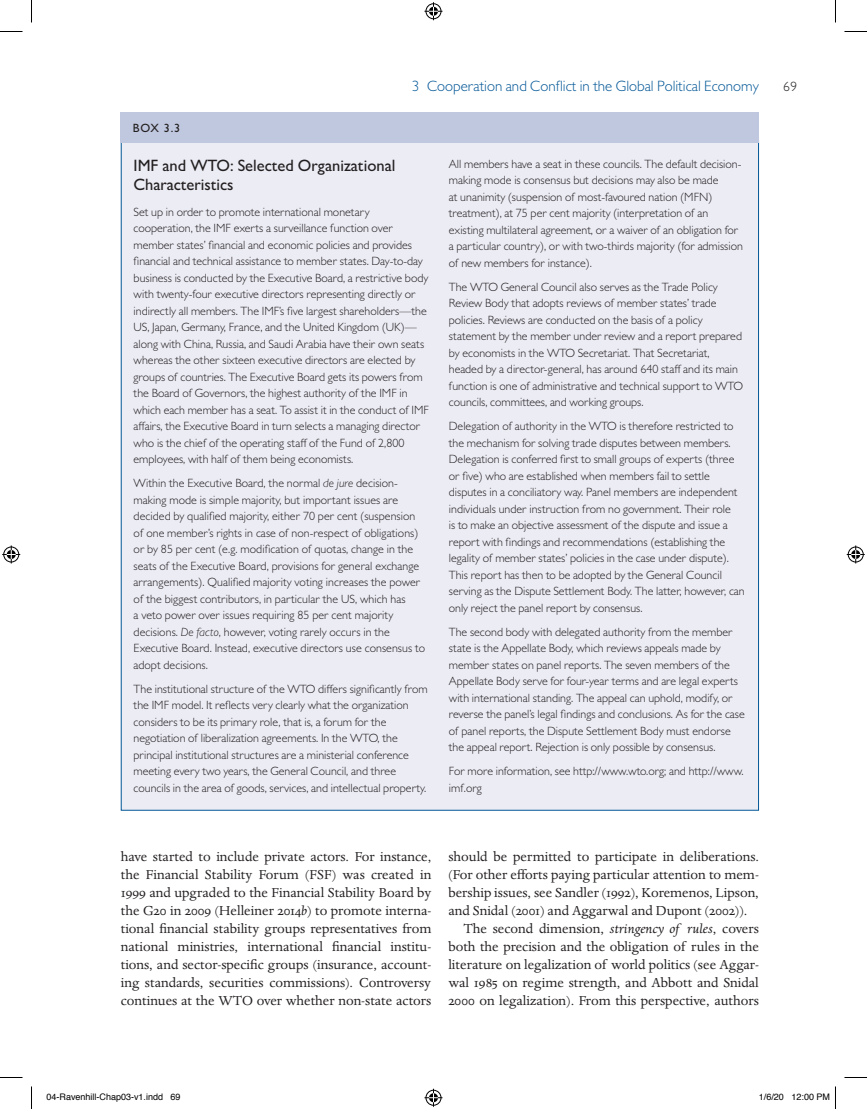
<style>
.page{position:relative;width:867px;height:1109px;background:#fff}
.page>*{position:absolute;margin:0;border:0;box-sizing:border-box;transform-origin:0 0}
.t1{font:500 16.5px/19.5px "Gill Sans MT Std";color:#231f20}
.t2{font:15px/18px "Dante MT Std";color:#231f20;text-align:justify}
.t3{font:300 15px "Gill Sans MT Std";color:#035796}
.t4{font:300 13.5px "Gill Sans MT Std";color:#231f20}
.t5{font:300 12px/16.5px "Gill Sans MT Std";color:#231f20}
.t6{font:500 12px "Gill Sans MT Std";color:#231f20}
.t7{font:9px "Helvetica";color:#000}
.s1{font-style:italic}
</style>
<div class="page">
<div style="left:121px;top:141px;width:637px;height:669px;background:#ececf5"></div>
<div style="left:121px;top:112px;width:638px;height:30px;background:#c0c8df"></div>
<svg style="left:0;top:31px;width:22px;height:1px"></svg>
<svg style="left:844px;top:31px;width:23px;height:1px"></svg>
<svg style="left:0;top:1077px;width:22px;height:1px"></svg>
<svg style="left:844px;top:1077px;width:23px;height:1px"></svg>
<svg style="left:31px;top:0;width:1px;height:22px"></svg>
<svg style="left:31px;top:1086px;width:1px;height:23px"></svg>
<svg style="left:835px;top:0;width:1px;height:22px"></svg>
<svg style="left:424px;top:2px;width:18px;height:18px"></svg>
<svg style="left:424px;top:1089px;width:18px;height:18px"></svg>
<svg style="left:2px;top:545px;width:18px;height:18px"></svg>
<svg style="left:846px;top:545px;width:18px;height:18px"></svg>
<svg style="left:835px;top:1086px;width:1px;height:23px"></svg>
<p class="t6" style="left:133px;top:121px;width:49px">BOX 3.3</p>
<p class="t3" style="left:412px;top:77px;width:348px">3 Cooperation and Conflict in the Global Political Economy</p>
<p class="t4" style="left:783px;top:78px;width:16px">69</p>
<h1 class="t1" style="left:134px;top:155px;width:263px">IMF and WTO: Selected Organizational<br>Characteristics</h1>
<p class="t5" style="left:134px;top:203px;width:297px">Set up in order to promote international monetary cooperation, the IMF exerts a surveillance function over member states’ financial and economic policies and provides financial and technical assistance to member states. Day-to-day business is conducted by the Executive Board, a restrictive body with twenty-four executive directors representing directly or indirectly all members. The IMF’s five largest shareholders—the US, Japan, Germany, France, and the United Kingdom (UK)— along with China, Russia, and Saudi Arabia have their own seats whereas the other sixteen executive directors are elected by groups of countries. The Executive Board gets its powers from the Board of Governors, the highest authority of the IMF in which each member has a seat. To assist it in the conduct of IMF affairs, the Executive Board in turn selects a managing director who is the chief of the operating staff of the Fund of 2,800 employees, with half of them being economists.</p>
<p class="t5" style="left:134px;top:475px;width:293px">Within the Executive Board, the normal <span class="s1">de jure</span> decision&shy;making mode is simple majority, but important issues are decided by qualified majority, either 70 per cent (suspension of one member’s rights in case of non-respect of obligations) or by 85 per cent (e.g. modification of quotas, change in the seats of the Executive Board, provisions for general exchange arrangements). Qualified majority voting increases the power of the biggest contributors, in particular the US, which has<br>a veto power over issues requiring 85 per cent majority decisions. <span class="s1">De facto</span>, however, voting rarely occurs in the Executive Board. Instead, executive directors use consensus to adopt decisions.</p>
<p class="t5" style="left:134px;top:680px;width:295px">The institutional structure of the WTO differs significantly from the IMF model. It reflects very clearly what the organization considers to be its primary role, that is, a forum for the negotiation of liberalization agreements. In the WTO, the principal institutional structures are a ministerial conference meeting every two years, the General Council, and three councils in the area of goods, services, and intellectual property.</p>
<p class="t5" style="left:449px;top:155px;width:295px">All members have a seat in these councils. The default decision&shy;making mode is consensus but decisions may also be made<br>at unanimity (suspension of most-favoured nation (MFN) treatment), at 75 per cent majority (interpretation of an existing multilateral agreement, or a waiver of an obligation for a particular country), or with two-thirds majority (for admission of new members for instance).</p>
<p class="t5" style="left:449px;top:278px;width:296px">The WTO General Council also serves as the Trade Policy Review Body that adopts reviews of member states’ trade policies. Reviews are conducted on the basis of a policy statement by the member under review and a report prepared by economists in the WTO Secretariat. That Secretariat, headed by a director-general, has around 640 staff and its main function is one of administrative and technical support to WTO councils, committees, and working groups.</p>
<p class="t5" style="left:449px;top:418px;width:297px">Delegation of authority in the WTO is therefore restricted to the mechanism for solving trade disputes between members.<br>Delegation is conferred first to small groups of experts (three or five) who are established when members fail to settle disputes in a conciliatory way. Panel members are independent individuals under instruction from no government. Their role<br>is to make an objective assessment of the dispute and issue a report with findings and recommendations (establishing the legality of member states’ policies in the case under dispute).<br>This report has then to be adopted by the General Council serving as the Dispute Settlement Body. The latter, however, can only reject the panel report by consensus.</p>
<p class="t5" style="left:449px;top:623px;width:297px">The second body with delegated authority from the member state is the Appellate Body, which reviews appeals made by member states on panel reports. The seven members of the Appellate Body serve for four-year terms and are legal experts with international standing. The appeal can uphold, modify, or reverse the panel’s legal findings and conclusions. As for the case of panel reports, the Dispute Settlement Body must endorse the appeal report. Rejection is only possible by consensus.</p>
<p class="t5" style="left:449px;top:763px;width:296px">For more information, see http://www.wto.org; and http://www. imf.org</p>
<p class="t2" style="left:121px;top:847px;width:312px">have started to include private actors. For instance, the Financial Stability Forum (FSF) was created in 1999 and upgraded to the Financial Stability Board by the G20 in 2009 (Helleiner 2014<span class="s1">b</span>) to promote interna&shy;tional financial stability groups representatives from national ministries, international financial institu&shy;tions, and sector-specific groups (insurance, account&shy;ing standards, securities commissions). Controversy continues at the WTO over whether non-state actors</p>
<p class="t2" style="left:448px;top:847px;width:312px">should be permitted to participate in deliberations.</p>
<p class="t2" style="left:448px;top:865px;width:312px">(For other efforts paying particular attention to mem-</p>
<p class="t2" style="left:448px;top:883px;width:312px">bership issues, see Sandler (1992), Koremenos, Lipson,</p>
<p class="t2" style="left:448px;top:901px;width:300px">and Snidal (2001) and Aggarwal and Dupont (2002)).</p>
<p class="t2" style="left:463px;top:919px;width:297px">The second dimension, <span class="s1">stringency of rules</span>, covers</p>
<p class="t2" style="left:448px;top:937px;width:312px">both the precision and the obligation of rules in the</p>
<p class="t2" style="left:448px;top:955px;width:312px">literature on legalization of world politics (see Aggar-</p>
<p class="t2" style="left:448px;top:973px;width:312px">wal 1985 on regime strength, and Abbott and Snidal</p>
<p class="t2" style="left:448px;top:991px;width:312px">2000 on legalization). From this perspective, authors</p>
<p class="t7" style="left:46px;top:1090px;width:136px">04-Ravenhill-Chap03-v1.indd 69</p>
<p class="t7" style="left:759px;top:1090px;width:73px">1/6/20 12:00 PM</p>
</div>
